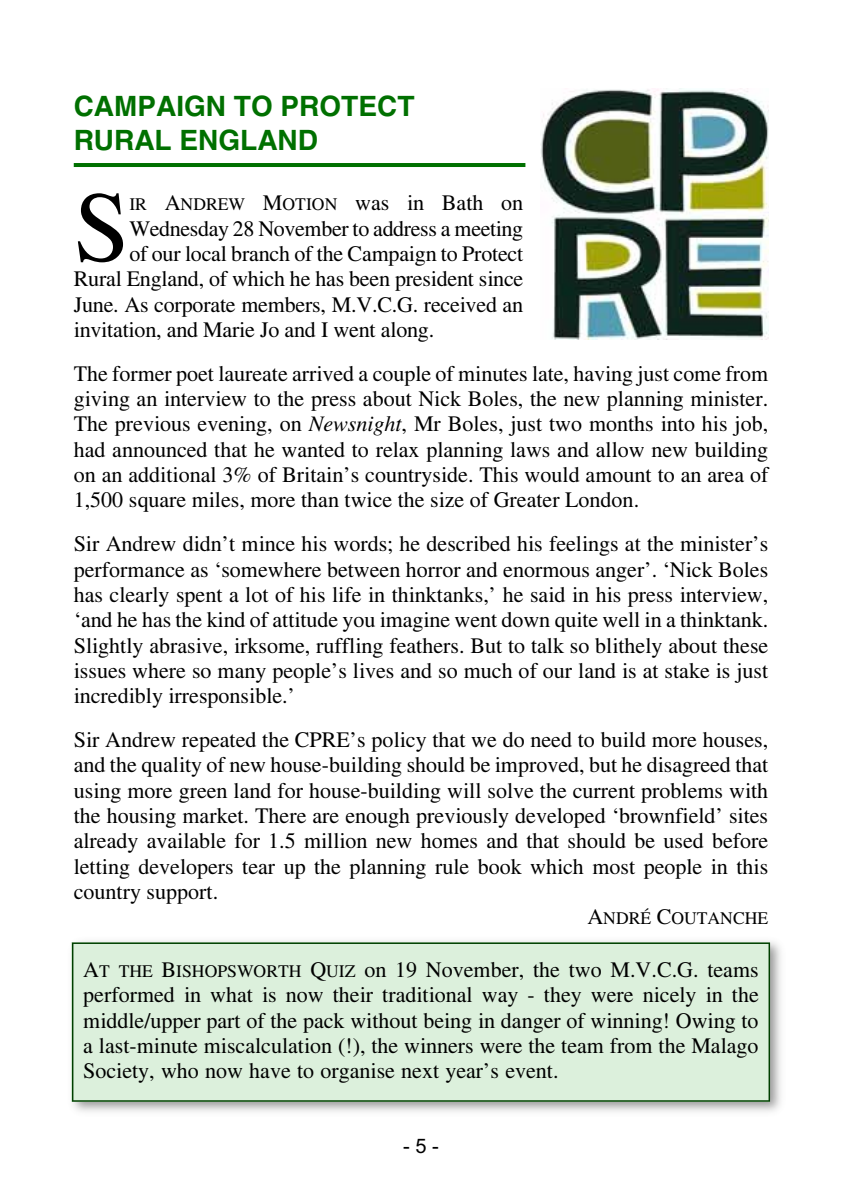
<style>
.page{position:relative;width:842px;height:1190px;background:#fff}
.page>*{position:absolute;margin:0;border:0;box-sizing:border-box;transform-origin:0 0}
.t1{font:99.8px "Times";color:#000}
.t2{font:700 28px/33.4px "Helvetica";color:#007000}
.t3{font:22px/25.4px "Times";color:#000;text-align:justify}
.t4{font:20px "Arial";color:#000}
.t5{font:17.6px "Times";color:#000}
.s1{font-size:17.6px}
.s2{font-style:italic}
.s3{font-size:22px}
</style>
<div class="page">
<img style="left:71px;top:941px;width:710px;height:171px">
<div style="left:72px;top:942px;width:698px;height:160px;background:#dcf0dc"></div>
<hr style="left:74px;top:163px;width:451px;height:4px;background:#007000">
<img style="left:540px;top:88px;width:228px;height:252px">
<p class="t2" style="left:74px;top:92px;width:342px">CAMPAIGN TO PROTECT<br>RURAL ENGLAND</p>
<h1 class="t1" style="left:74px;top:191px;width:57px">S</h1>
<p class="t3" style="left:129px;top:192px;width:395px"><span class="s1">IR</span> A<span class="s1">NDREW</span> M<span class="s1">OTION</span> was in Bath on</p>
<p class="t3" style="left:129px;top:218px;width:395px">Wednesday 28 November to address a meeting</p>
<p class="t3" style="left:129px;top:243px;width:395px">of our local branch of the Campaign to Protect</p>
<p class="t3" style="left:74px;top:268px;width:451px">Rural England, of which he has been president since</p>
<p class="t3" style="left:74px;top:294px;width:451px">June. As corporate members, M.V.C.G. received an</p>
<p class="t3" style="left:74px;top:319px;width:362px">invitation, and Marie Jo and I went along.</p>
<p class="t3" style="left:74px;top:363px;width:696px">The former poet laureate arrived a couple of minutes late, having just come from giving an interview to the press about Nick Boles, the new planning minister.<br>The previous evening, on <span class="s2">Newsnight</span>, Mr Boles, just two months into his job, had announced that he wanted to relax planning laws and allow new building on an additional 3% of Britain’s countryside. This would amount to an area of 1,500 square miles, more than twice the size of Greater London.</p>
<p class="t3" style="left:74px;top:533px;width:696px">Sir Andrew didn’t mince his words; he described his feelings at the minister’s performance as ‘somewhere between horror and enormous anger’. ‘Nick Boles has clearly spent a lot of his life in thinktanks,’ he said in his press interview, ‘and he has the kind of attitude you imagine went down quite well in a thinktank.<br>Slightly abrasive, irksome, ruffling feathers. But to talk so blithely about these issues where so many people’s lives and so much of our land is at stake is just incredibly irresponsible.’</p>
<p class="t3" style="left:74px;top:729px;width:696px">Sir Andrew repeated the CPRE’s policy that we do need to build more houses, and the quality of new house-building should be improved, but he disagreed that using more green land for house-building will solve the current problems with the housing market. There are enough previously developed ‘brownfield’ sites already available for 1.5 million new homes and that should be used before letting developers tear up the planning rule book which most people in this country support.</p>
<p class="t5" style="left:587px;top:912px;width:182px"><span class="s3">A</span>NDRÉ <span class="s3">C</span>OUTANCHE</p>
<p class="t3" style="left:83px;top:959px;width:677px">A<span class="s1">T THE</span> B<span class="s1">ISHOPSWORTH</span> Q<span class="s1">UIZ</span> on 19 November, the two M.V.C.G. teams performed in what is now their traditional way - they were nicely in the middle/upper part of the pack without being in danger of winning! Owing to a last-minute miscalculation (!), the winners were the team from the Malago Society, who now have to organise next year’s event.</p>
<p class="t4" style="left:403px;top:1135px;width:37px">- 5 -</p>
</div>
